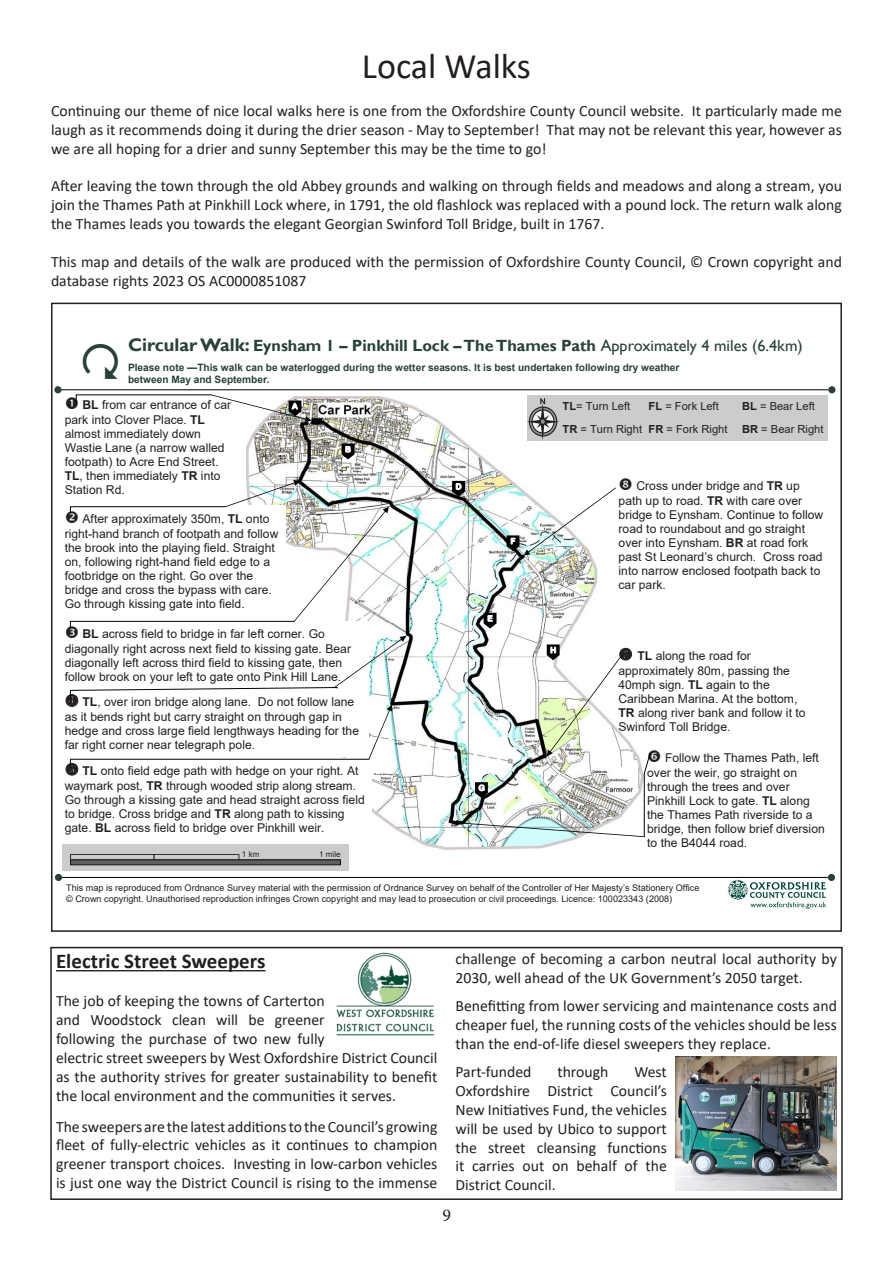
<style>
.page{position:relative;width:893px;height:1263px;background:#fff}
.page>*{position:absolute;margin:0;border:0;box-sizing:border-box;transform-origin:0 0}
.t1{font:36px "Calibri";color:#231f20}
.t2{font:700 21px "Calibri";color:#231f20}
.t3{font:18px "Minion Pro";color:#231f20}
.t4{font:700 16.2px "Gill Sans";color:#284236}
.t5{font:15.75px/18.9px "Calibri";color:#231f20;text-align:justify}
.t6{font:12.15px/14.1px "Arial";color:#231f20}
.t7{font:11.1px "Arial";color:#231f20}
.t8{font:700 10.2px/11.6px "Arial";color:#284236}
.t9{font:9.15px/10.5px "Arial";color:#231f20}
.t10{font:8.1px "Arial";color:#231f20}
.t11{font:8.1px "Arial Rounded MT Bold";color:#fff}
.s1{font-size:18.15px}
.s2{font-weight:400}
.s3{font-weight:700}
</style>
<div class="page">
<img style="left:247px;top:396px;width:397px;height:453px">
<hr style="left:58px;top:389px;width:770px;height:1px;background:#000">
<div style="left:828px;top:386px;width:7px;height:7px;background:#284236;border-radius:50%"></div>
<div style="left:54px;top:386px;width:8px;height:7px;background:#284236;border-radius:50%"></div>
<div style="left:560px;top:395px;width:86px;height:22px;background:#ccc"></div>
<div style="left:646px;top:395px;width:93px;height:22px;background:#ccc"></div>
<div style="left:739px;top:395px;width:89px;height:22px;background:#ccc"></div>
<div style="left:560px;top:417px;width:86px;height:24px;background:#ccc"></div>
<div style="left:646px;top:417px;width:93px;height:24px;background:#ccc"></div>
<div style="left:739px;top:417px;width:89px;height:24px;background:#ccc"></div>
<div style="left:527px;top:395px;width:33px;height:45px;background:#ccc"></div>
<svg style="left:527px;top:398px;width:32px;height:42px"></svg>
<hr style="left:59px;top:877px;width:769px;height:1px;background:#000">
<div style="left:828px;top:874px;width:7px;height:7px;background:#284236;border-radius:50%"></div>
<div style="left:55px;top:874px;width:7px;height:7px;background:#284236;border-radius:50%"></div>
<div style="left:727px;top:879px;width:21px;height:21px;border:1px solid #fff;border-radius:50%"></div>
<div style="left:727px;top:880px;width:21px;height:20px;border:1px solid #fff;border-radius:50%"></div>
<svg style="left:728px;top:880px;width:98px;height:29px"></svg>
<div style="left:62px;top:844px;width:287px;height:27px;background:#ccc"></div>
<svg style="left:70px;top:854px;width:271px;height:11px"></svg>
<div style="left:62px;top:758px;width:310px;height:81px;background:#fff"></div>
<svg style="left:342px;top:444px;width:12px;height:15px"></svg>
<svg style="left:452px;top:481px;width:13px;height:16px"></svg>
<svg style="left:484px;top:613px;width:12px;height:15px"></svg>
<hr style="left:56px;top:970px;width:209px;height:1px;background:#231f20">
<div style="left:50px;top:947px;width:793px;height:253px;border:2px solid #231f20"></div>
<img style="left:675px;top:1057px;width:162px;height:134px">
<img style="left:336px;top:952px;width:99px;height:83px">
<svg style="left:75px;top:394px;width:236px;height:28px"></svg>
<svg style="left:69px;top:480px;width:337px;height:295px"></svg>
<svg style="left:452px;top:644px;width:199px;height:193px"></svg>
<svg style="left:506px;top:478px;width:126px;height:77px"></svg>
<p class="t1" style="left:362px;top:41px;width:171px">Local Walks</p>
<p class="t5" style="left:51px;top:101px;width:792px">Continuing our theme of nice local walks here is one from the Oxfordshire County Council website. It particularly made me laugh as it recommends doing it during the drier season - May to September! That may not be relevant this year, however as we are all hoping for a drier and sunny September this may be the time to go!</p>
<p class="t5" style="left:51px;top:176px;width:792px">After leaving the town through the old Abbey grounds and walking on through fields and meadows and along a stream, you join the Thames Path at Pinkhill Lock where, in 1791, the old flashlock was replaced with a pound lock. The return walk along the Thames leads you towards the elegant Georgian Swinford Toll Bridge, built in 1767.</p>
<p class="t5" style="left:51px;top:252px;width:792px">This map and details of the walk are produced with the permission of Oxfordshire County Council, © Crown copyright and database rights 2023 OS AC0000851087</p>
<p class="t4" style="left:128px;top:336px;width:676px"><span class="s1">Circular Walk:</span> Eynsham 1 – Pinkhill Lock – The Thames Path <span class="s2">Approximately 4 miles (6.4km)</span></p>
<p class="t8" style="left:128px;top:362px;width:553px">Please note —This walk can be waterlogged during the wetter seasons. It is best undertaken following dry weather between May and September.</p>
<p class="t6" style="left:65px;top:398px;width:168px;text-indent:18px"><span class="s3">BL</span> from car entrance of car park into Clover Place. <span class="s3">TL </span>almost immediately down<br>Wastie Lane (a narrow walled footpath) to Acre End Street.<br><span class="s3">TL</span>, then immediately <span class="s3">TR</span> into<br>Station Rd.</p>
<p class="t6" style="left:65px;top:512px;width:215px;text-indent:18px">After approximately 350m, <span class="s3">TL</span> onto right-hand branch of footpath and follow the brook into the playing field. Straight on, following right-hand field edge to a footbridge on the right. Go over the bridge and cross the bypass with care.<br>Go through kissing gate into field.</p>
<p class="t6" style="left:65px;top:627px;width:288px;text-indent:18px"><span class="s3">BL</span> across field to bridge in far left corner. Go diagonally right across next field to kissing gate. Bear diagonally left across third field to kissing gate, then follow brook on your left to gate onto Pink Hill Lane.</p>
<p class="t6" style="left:65px;top:695px;width:296px;text-indent:18px"><span class="s3">TL</span>, over iron bridge along lane. Do not follow lane as it bends right but carry straight on through gap in hedge and cross large field lengthways heading for the far right corner near telegraph pole.</p>
<p class="t6" style="left:65px;top:764px;width:302px;text-indent:18px"><span class="s3">TL</span> onto field edge path with hedge on your right. At waymark post, <span class="s3">TR</span> through wooded strip along stream.<br>Go through a kissing gate and head straight across field to bridge. Cross bridge and <span class="s3">TR</span> along path to kissing gate. <span class="s3">BL</span> across field to bridge over Pinkhill weir.</p>
<p class="t11" style="left:292px;top:401px;width:7px">A</p>
<p class="t11" style="left:345px;top:444px;width:7px">B</p>
<p class="t10" style="left:242px;top:849px;width:19px">1 km</p>
<p class="t10" style="left:319px;top:849px;width:23px">1 mile</p>
<p class="t11" style="left:456px;top:482px;width:7px">D</p>
<p class="t11" style="left:510px;top:536px;width:6px">F</p>
<p class="t11" style="left:487px;top:614px;width:7px">E</p>
<p class="t11" style="left:478px;top:783px;width:8px">G</p>
<p class="t7" style="left:563px;top:398px;width:69px"><span class="s3">TL</span>= Turn Left</p>
<p class="t7" style="left:649px;top:398px;width:72px"><span class="s3">FL</span> = Fork Left</p>
<p class="t7" style="left:742px;top:398px;width:74px"><span class="s3">BL</span> = Bear Left</p>
<p class="t7" style="left:563px;top:421px;width:166px"><span class="s3">TR</span> = Turn Right <span class="s3">FR</span> = Fork Right</p>
<p class="t7" style="left:742px;top:421px;width:83px"><span class="s3">BR</span> = Bear Right</p>
<p class="t11" style="left:550px;top:645px;width:8px">H</p>
<p class="t6" style="left:619px;top:479px;width:206px;text-indent:18px">Cross under bridge and <span class="s3">TR</span> up path up to road. <span class="s3">TR</span> with care over bridge to Eynsham. Continue to follow road to roundabout and go straight over into Eynsham. <span class="s3">BR</span> at road fork past St Leonard’s church. Cross road into narrow enclosed footpath back to car park.</p>
<p class="t6" style="left:618px;top:649px;width:189px;text-indent:19px"><span class="s3">TL</span> along the road for approximately 80m, passing the<br>40mph sign. <span class="s3">TL</span> again to the<br>Caribbean Marina. At the bottom,<br><span class="s3">TR</span> along river bank and follow it to<br>Swinford Toll Bridge.</p>
<p class="t6" style="left:647px;top:751px;width:179px;text-indent:18px">Follow the Thames Path, left over the weir, go straight on through the trees and over<br>Pinkhill Lock to gate. <span class="s3">TL</span> along the Thames Path riverside to a bridge, then follow brief diversion to the B4044 road.</p>
<p class="t9" style="left:66px;top:883px;width:635px">This map is reproduced from Ordnance Survey material with the permission of Ordnance Survey on behalf of the Controller of Her Majesty’s Stationery Office © Crown copyright. Unauthorised reproduction infringes Crown copyright and may lead to prosecution or civil proceedings. Licence: 100023343 (2008)</p>
<p class="t2" style="left:56px;top:946px;width:211px">Electric Street Sweepers</p>
<p class="t5" style="left:56px;top:991px;width:383px;text-align:left">The job of keeping the towns of Carterton<br>and Woodstock clean will be greener<br>following the purchase of two new fully<br>electric street sweepers by West Oxfordshire District Council as the authority strives for greater sustainability to benefit the local environment and the communities it serves.</p>
<p class="t5" style="left:56px;top:1116px;width:383px">The sweepers are the latest additions to the Council’s growing fleet of fully-electric vehicles as it continues to champion greener transport choices. Investing in low-carbon vehicles is just one way the District Council is rising to the immense</p>
<p class="t5" style="left:455px;top:949px;width:383px">challenge of becoming a carbon neutral local authority by<br>2030, well ahead of the UK Government’s 2050 target.</p>
<p class="t5" style="left:455px;top:996px;width:383px">Benefitting from lower servicing and maintenance costs and cheaper fuel, the running costs of the vehicles should be less than the end-of-life diesel sweepers they replace.</p>
<p class="t5" style="left:455px;top:1062px;width:78px">Part-funded</p>
<p class="t5" style="left:557px;top:1062px;width:53px">through</p>
<p class="t5" style="left:455px;top:1062px;width:213px;text-indent:179px">West Oxfordshire District Council’s New Initiatives Fund, the vehicles will be used by Ubico to support the street cleansing functions it carries out on behalf of the District Council.</p>
<p class="t3" style="left:442px;top:1203px;width:10px">9</p>
</div>
